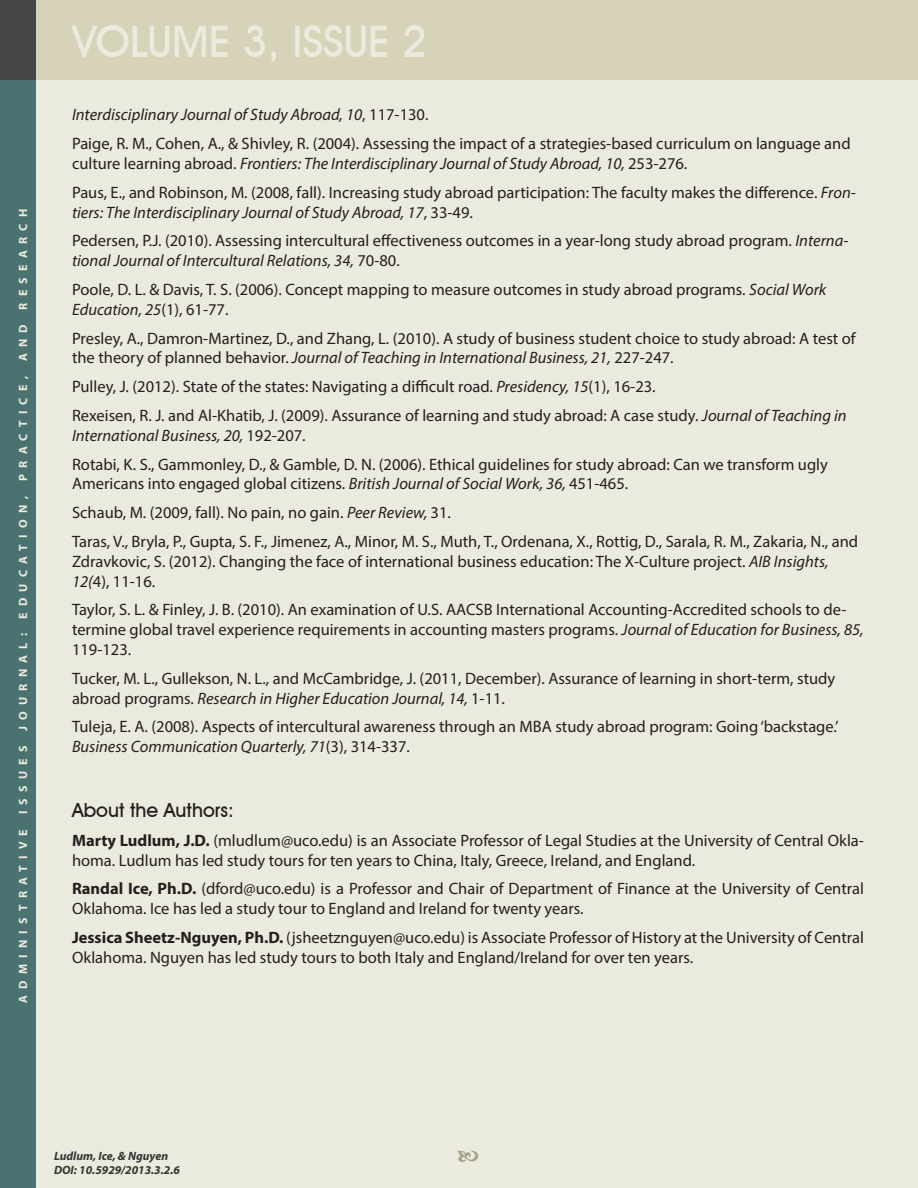
<style>
.page{position:relative;width:918px;height:1188px;background:#ebeade}
.page>*{position:absolute;margin:0;border:0;box-sizing:border-box;transform-origin:0 0}
.t1{font:500 43.5px "Avant Garde IT Cby BT";color:#ebeade}
.t2{font:500 19.5px "Avant Garde IT Cby BT";color:#231f20}
.t3{font:16.5px/19.8px "Myriad Pro";color:#231f20}
.t4{font:italic 16.5px "Myriad Pro";color:#231f20}
.t5{font:700 12px "Myriad Pro";letter-spacing:.52em;color:#ebeade}
.t6{font:italic 700 12px/14.4px "Myriad Pro";color:#333}
.s1{font-style:normal}
.s2{font-style:italic}
.s3{font-weight:700}
</style>
<div class="page">
<div style="left:36px;top:0;width:882px;height:80px;background:#d7d3b9"></div>
<div style="left:0;top:80px;width:36px;height:1108px;background:#4a7270"></div>
<div style="left:0;top:0;width:36px;height:80px;background:#464646"></div>
<p class="t5" style="left:15px;top:1003px;width:795px;rotate:-90deg">ADMINISTRATIVE ISSUES JOURNAL: EDUCATION, PRACTICE, AND RESEARCH</p>
<h1 class="t1" style="left:72px;top:15px;width:357px">VOLUME 3, ISSUE 2</h1>
<p class="t4" style="left:72px;top:105px;width:358px">Interdisciplinary Journal of Study Abroad, 10<span class="s1">, 117-130.</span></p>
<p class="t3" style="left:72px;top:133px;width:780px">Paige, R. M., Cohen, A., &amp; Shivley, R. (2004). Assessing the impact of a strategies-based curriculum on language and culture learning abroad. <span class="s2">Frontiers: The Interdisciplinary Journal of Study Abroad, 10,</span> 253-276.</p>
<p class="t3" style="left:72px;top:182px;width:785px">Paus, E., and Robinson, M. (2008, fall). Increasing study abroad participation: The faculty makes the difference. <span class="s2">Fron&shy;tiers: The Interdisciplinary Journal of Study Abroad, 17</span>, 33-49.</p>
<p class="t3" style="left:72px;top:231px;width:778px">Pedersen, P.J. (2010). Assessing intercultural effectiveness outcomes in a year-long study abroad program. <span class="s2">Interna&shy;tional Journal of Intercultural Relations, 34,</span> 70-80.</p>
<p class="t3" style="left:72px;top:279px;width:756px">Poole, D. L. &amp; Davis, T. S. (2006). Concept mapping to measure outcomes in study abroad programs. <span class="s2">Social Work<br>Education, 25</span>(1), 61-77.</p>
<p class="t3" style="left:72px;top:328px;width:785px">Presley, A., Damron-Martinez, D., and Zhang, L. (2010). A study of business student choice to study abroad: A test of the theory of planned behavior. <span class="s2">Journal of Teaching in International Business, 21,</span> 227-247.</p>
<p class="t3" style="left:72px;top:376px;width:585px">Pulley, J. (2012). State of the states: Navigating a difficult road. <span class="s2">Presidency, 15</span>(1), 16-23.</p>
<p class="t3" style="left:72px;top:405px;width:776px">Rexeisen, R. J. and Al-Khatib, J. (2009). Assurance of learning and study abroad: A case study. <span class="s2">Journal of Teaching in<br>International Business, 20,</span> 192-207.</p>
<p class="t3" style="left:72px;top:454px;width:757px">Rotabi, K. S., Gammonley, D., &amp; Gamble, D. N. (2006). Ethical guidelines for study abroad: Can we transform ugly<br>Americans into engaged global citizens. <span class="s2">British Journal of Social Work, 36,</span> 451-465.</p>
<p class="t3" style="left:72px;top:502px;width:380px">Schaub, M. (2009, fall). No pain, no gain. <span class="s2">Peer Review,</span> 31.</p>
<p class="t3" style="left:72px;top:531px;width:788px">Taras, V., Bryla, P., Gupta, S. F., Jimenez, A., Minor, M. S., Muth, T., Ordenana, X., Rottig, D., Sarala, R. M., Zakaria, N., and<br>Zdravkovic, S. (2012). Changing the face of international business education: The X-Culture project. <span class="s2">AIB Insights,<br>12(</span>4), 11-16.</p>
<p class="t3" style="left:72px;top:600px;width:793px">Taylor, S. L. &amp; Finley, J. B. (2010). An examination of U.S. AACSB International Accounting-Accredited schools to de&shy;termine global travel experience requirements in accounting masters programs. <span class="s2">Journal of Education for Business, 85,<br></span>119-123.</p>
<p class="t3" style="left:72px;top:668px;width:765px">Tucker, M. L., Gullekson, N. L., and McCambridge, J. (2011, December). Assurance of learning in short-term, study abroad programs. <span class="s2">Research in Higher Education Journal, 14,</span> 1-11.</p>
<p class="t3" style="left:72px;top:717px;width:768px">Tuleja, E. A. (2008). Aspects of intercultural awareness through an MBA study abroad program: Going ‘backstage.’<br><span class="s2">Business Communication Quarterly, 71</span>(3), 314-337.</p>
<p class="t2" style="left:72px;top:798px;width:163px">About the Authors:</p>
<p class="t3" style="left:72px;top:830px;width:793px"><span class="s3">Marty Ludlum, J.D.</span> (mludlum@uco.edu) is an Associate Professor of Legal Studies at the University of Central Okla&shy;homa. Ludlum has led study tours for ten years to China, Italy, Greece, Ireland, and England.</p>
<p class="t3" style="left:72px;top:879px;width:794px"><span class="s3">Randal Ice, Ph.D.</span> (dford@uco.edu) is a Professor and Chair of Department of Finance at the University of Central<br>Oklahoma. Ice has led a study tour to England and Ireland for twenty years.</p>
<p class="t3" style="left:72px;top:927px;width:793px"><span class="s3">Jessica Sheetz-Nguyen, Ph.D.</span> (jsheetznguyen@uco.edu) is Associate Professor of History at the University of Central<br>Oklahoma. Nguyen has led study tours to both Italy and England/Ireland for over ten years.</p>
<p class="t6" style="left:54px;top:1148px;width:128px">Ludlum, Ice, &amp; Nguyen<br>DOI: 10.5929/2013.3.2.6</p>
</div>
